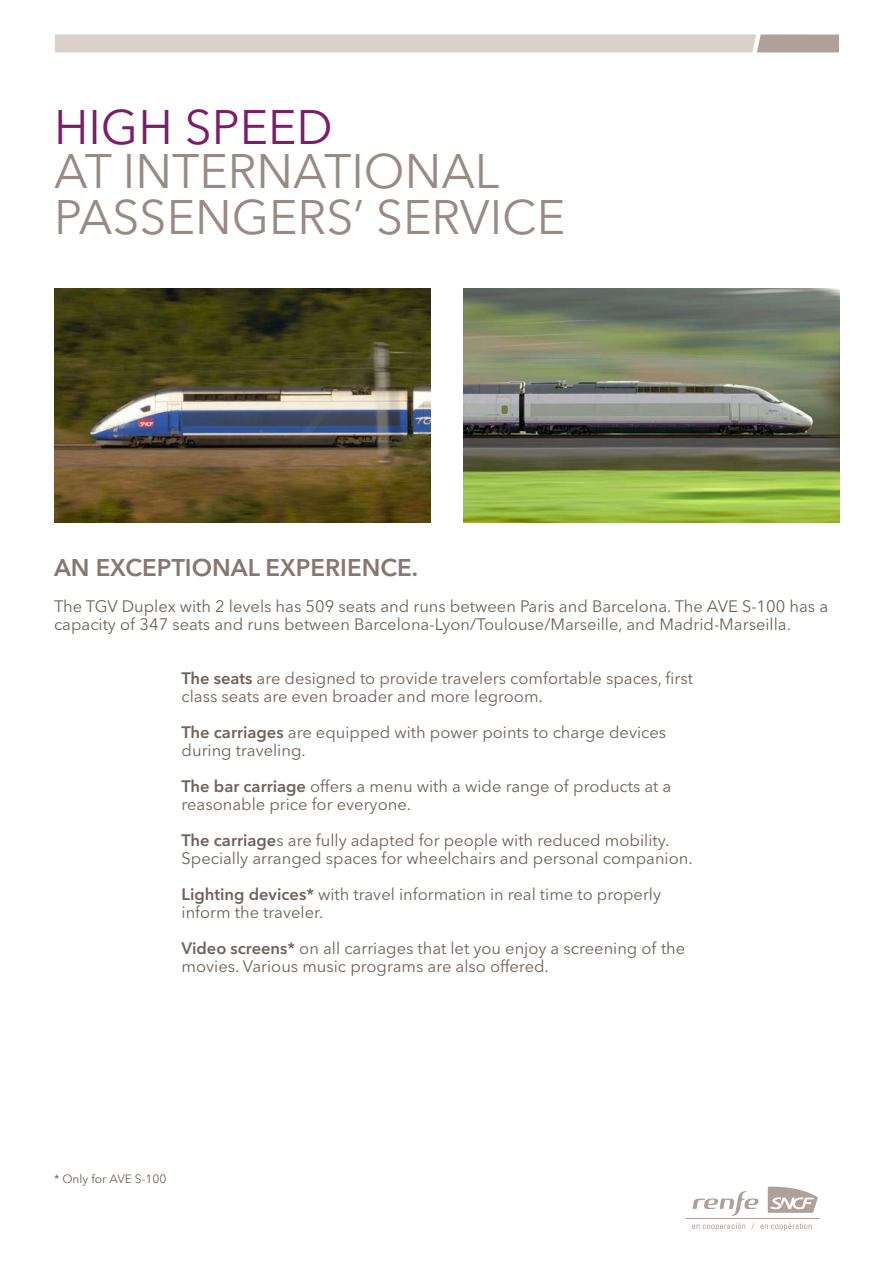
<style>
.page{position:relative;width:893px;height:1263px;background:#fff}
.page>*{position:absolute;margin:0;border:0;box-sizing:border-box;transform-origin:0 0}
.t1{font:48px/46.5px "Avenir Next LT Pro";color:#998b83}
.t2{font:48px "Avenir Next LT Pro";color:#7b1d69}
.t3{font:600 24px "Avenir Next LT Pro";color:#867770}
.t4{font:16.5px/18px "Avenir Next LT Pro";color:#716259}
.t5{font:12px "Avenir Next LT Pro";color:#716259}
.s1{font-weight:600}
</style>
<div class="page">
<svg style="left:55px;top:34px;width:784px;height:18px;background:#d6cdc7"></svg>
<svg style="left:692px;top:1191px;width:67px;height:25px"></svg>
<hr style="left:686px;top:1218px;width:133px;height:1px;background:#afa19a">
<svg style="left:692px;top:1223px;width:53px;height:8px"></svg>
<svg style="left:760px;top:1223px;width:52px;height:8px"></svg>
<svg style="left:768px;top:1186px;width:50px;height:27px"></svg>
<img style="left:55px;top:288px;width:376px;height:234px">
<img style="left:464px;top:288px;width:376px;height:234px">
<p class="t2" style="left:54px;top:99px;width:280px">HIGH SPEED</p>
<p class="t1" style="left:54px;top:148px;width:513px">AT INTERNATIONAL<br>PASSENGERS’ SERVICE</p>
<p class="t3" style="left:54px;top:553px;width:365px">AN EXCEPTIONAL EXPERIENCE.</p>
<p class="t4" style="left:54px;top:597px;width:776px">The TGV Duplex with 2 levels has 509 seats and runs between Paris and Barcelona. The AVE S-100 has a capacity of 347 seats and runs between Barcelona-Lyon/Toulouse/Marseille, and Madrid-Marseilla.</p>
<p class="t4" style="left:182px;top:669px;width:513px"><span class="s1">The seats</span> are designed to provide travelers comfortable spaces, first class seats are even broader and more legroom.</p>
<p class="t4" style="left:182px;top:723px;width:486px"><span class="s1">The carriages</span> are equipped with power points to charge devices during traveling.</p>
<p class="t4" style="left:182px;top:777px;width:491px"><span class="s1">The bar carriage</span> offers a menu with a wide range of products at a reasonable price for everyone.</p>
<p class="t4" style="left:182px;top:831px;width:489px"><span class="s1">The carriage</span>s are fully adapted for people with reduced mobility.</p>
<p class="t4" style="left:182px;top:849px;width:513px">Specially arranged spaces for wheelchairs and personal companion.</p>
<p class="t4" style="left:182px;top:885px;width:481px"><span class="s1">Lighting devices*</span> with travel information in real time to properly inform the traveler.</p>
<p class="t4" style="left:182px;top:939px;width:505px"><span class="s1">Video screens*</span> on all carriages that let you enjoy a screening of the movies. Various music programs are also offered.</p>
<p class="t5" style="left:54px;top:1172px;width:114px">* Only for AVE S-100</p>
</div>
